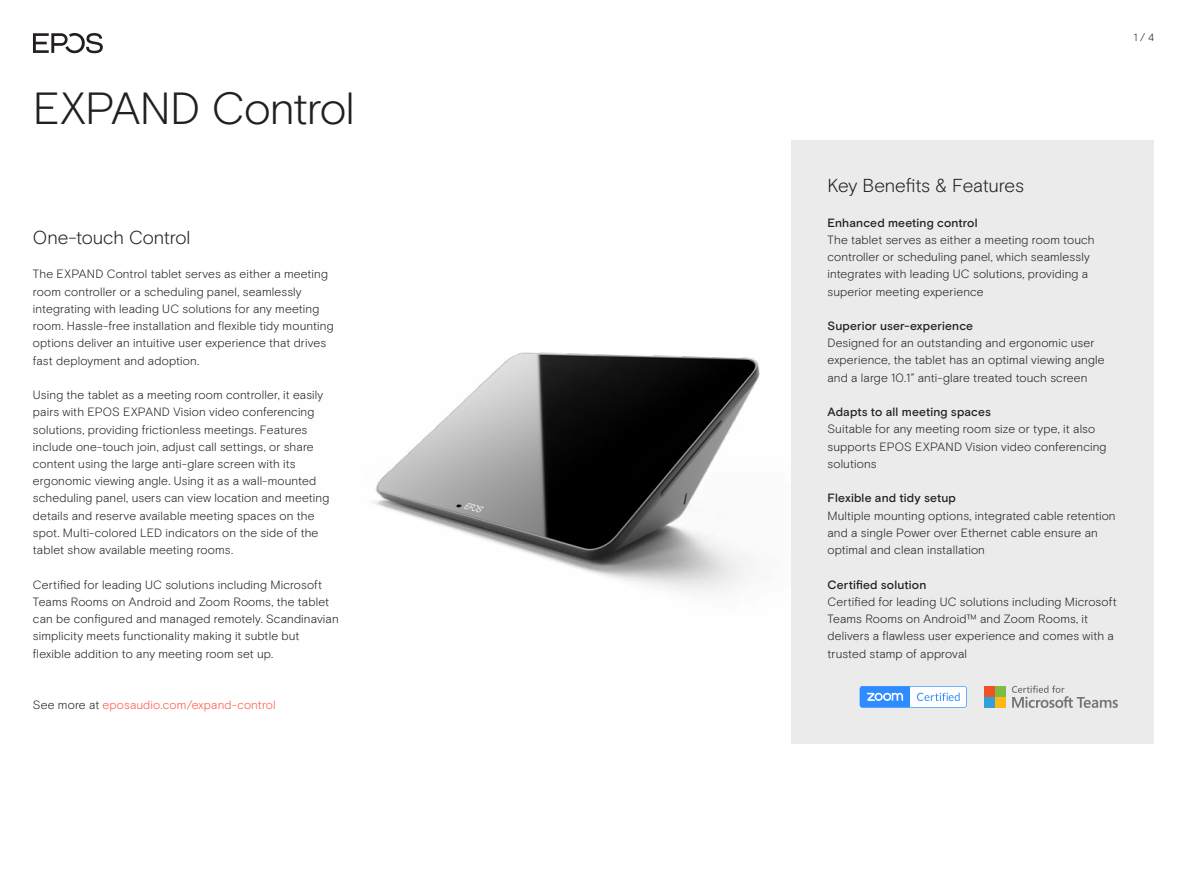
<style>
.page{position:relative;width:1187px;height:893px;background:#fff}
.page>*{position:absolute;margin:0;border:0;box-sizing:border-box;transform-origin:0 0}
.t1{font:300 45px "EPOS Basis";letter-spacing:-.02em;color:#231f20}
.t2{font:300 18.75px "EPOS Basis";letter-spacing:-.01em;color:#231f20}
.t3{font:300 12px/17.2px "EPOS Basis";letter-spacing:.01em;color:#231f20}
.t4{font:500 12px "EPOS Basis";letter-spacing:.015em;color:#231f20}
.t5{font:300 12px "EPOS Basis";letter-spacing:.01em;color:#ff5549}
.t6{font:300 10.5px "EPOS Basis";color:#231f20}
.s1{color:#231f20}
</style>
<div class="page">
<img style="left:373px;top:352px;width:387px;height:241px">
<svg style="left:33px;top:33px;width:70px;height:20px"></svg>
<div style="left:791px;top:140px;width:362px;height:604px;background:#ebebeb"></div>
<div style="left:983px;top:686px;width:11px;height:10px;background:#f05125"></div>
<div style="left:995px;top:686px;width:10px;height:10px;background:#7ebb42"></div>
<div style="left:983px;top:697px;width:11px;height:11px;background:#32a0da"></div>
<div style="left:995px;top:697px;width:10px;height:11px;background:#fdb813"></div>
<svg style="left:1011px;top:685px;width:106px;height:23px"></svg>
<svg style="left:859px;top:686px;width:107px;height:22px;background:#9ac7fe"></svg>
<h1 class="t1" style="left:33px;top:82px;width:323px">EXPAND Control</h1>
<h2 class="t2" style="left:33px;top:226px;width:159px">One-touch Control</h2>
<p class="t3" style="left:33px;top:266px;width:302px">The EXPAND Control tablet serves as either a meeting room controller or a scheduling panel, seamlessly integrating with leading UC solutions for any meeting room. Hassle-free installation and flexible tidy mounting options deliver an intuitive user experience that drives fast deployment and adoption.</p>
<p class="t3" style="left:33px;top:386px;width:298px">Using the tablet as a meeting room controller, it easily pairs with EPOS EXPAND Vision video conferencing solutions, providing frictionless meetings. Features include one-touch join, adjust call settings, or share content using the large anti-glare screen with its ergonomic viewing angle. Using it as a wall-mounted scheduling panel, users can view location and meeting details and reserve available meeting spaces on the spot. Multi-colored LED indicators on the side of the tablet show available meeting rooms.</p>
<p class="t3" style="left:33px;top:576px;width:307px">Certified for leading UC solutions including Microsoft Teams Rooms on Android and Zoom Rooms, the tablet can be configured and managed remotely. Scandinavian simplicity meets functionality making it subtle but flexible addition to any meeting room set up.</p>
<p class="t5" style="left:33px;top:698px;width:244px"><span class="s1">See more at</span> eposaudio.com/expand-control</p>
<p class="t6" style="left:1133px;top:31px;width:22px">1 / 4</p>
<h2 class="t2" style="left:827px;top:174px;width:198px">Key Benefits &amp; Features</h2>
<p class="t4" style="left:827px;top:215px;width:152px">Enhanced meeting control</p>
<p class="t3" style="left:827px;top:231px;width:269px">The tablet serves as either a meeting room touch controller or scheduling panel, which seamlessly integrates with leading UC solutions, providing a superior meeting experience</p>
<p class="t4" style="left:827px;top:319px;width:147px">Superior user-experience</p>
<p class="t3" style="left:827px;top:335px;width:278px">Designed for an outstanding and ergonomic user experience, the tablet has an optimal viewing angle and a large 10.1” anti-glare treated touch screen</p>
<p class="t4" style="left:827px;top:405px;width:165px">Adapts to all meeting spaces</p>
<p class="t3" style="left:827px;top:421px;width:280px">Suitable for any meeting room size or type, it also supports EPOS EXPAND Vision video conferencing solutions</p>
<p class="t4" style="left:827px;top:491px;width:130px">Flexible and tidy setup</p>
<p class="t3" style="left:827px;top:507px;width:290px">Multiple mounting options, integrated cable retention and a single Power over Ethernet cable ensure an optimal and clean installation</p>
<p class="t4" style="left:827px;top:577px;width:100px">Certified solution</p>
<p class="t3" style="left:827px;top:593px;width:291px">Certified for leading UC solutions including Microsoft Teams Rooms on Android™ and Zoom Rooms, it delivers a flawless user experience and comes with a trusted stamp of approval</p>
</div>
